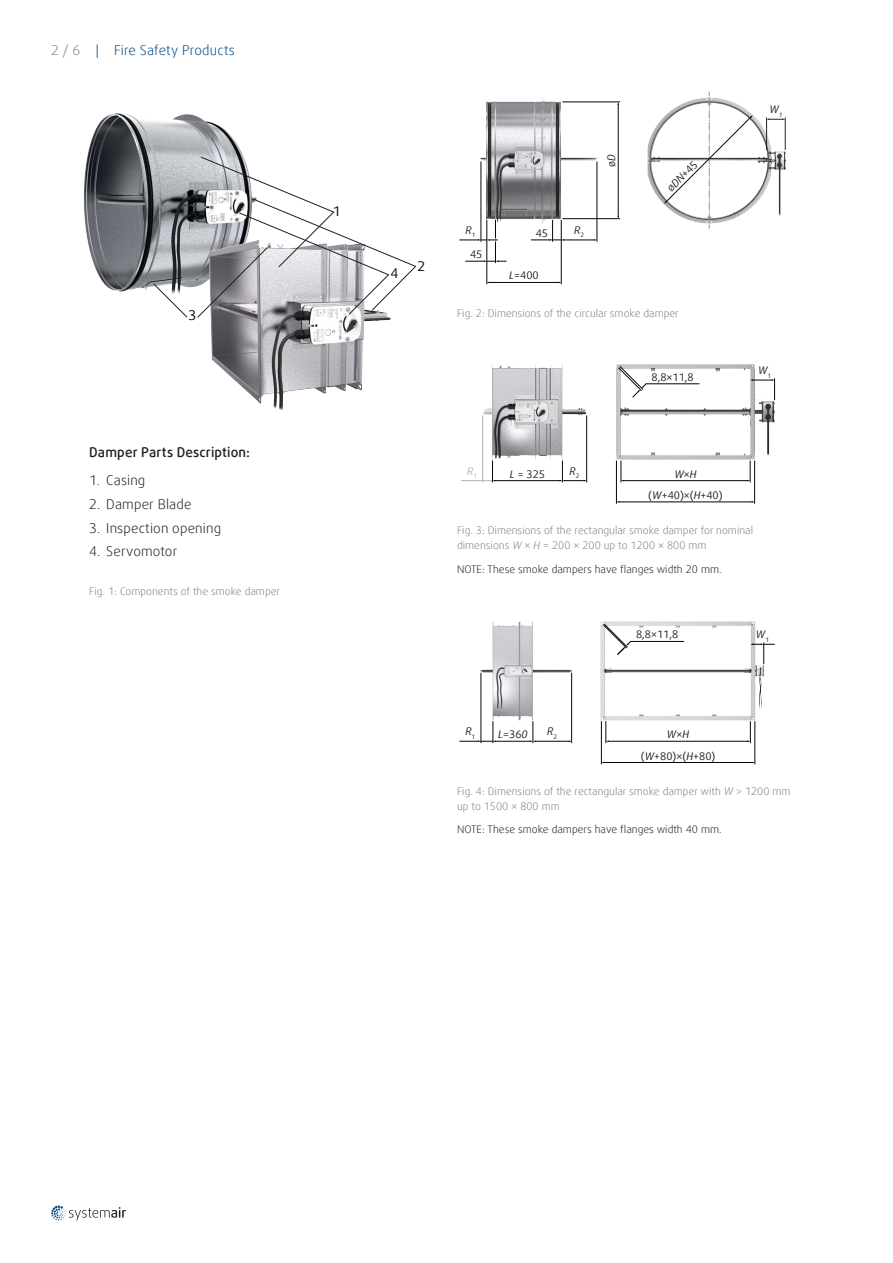
<style>
.page{position:relative;width:893px;height:1263px;background:#fff}
.page>*{position:absolute;margin:0;border:0;box-sizing:border-box;transform-origin:0 0}
.t1{font:300 13.5px "Daxline Offc Pro";letter-spacing:.01em;color:#231f20}
.COPY_label{font:500 13.5px "Daxline Offc Pro";letter-spacing:.015em;color:#231f20}
.t2{font:300 13.5px "Daxline Offc Pro";letter-spacing:.015em;color:#004b87}
.t3{font:13.35px "Daxline Offc Pro";color:#050504}
.t4{font:300 10.5px/15px "Daxline Offc Pro";color:#808285}
.NOTES____black_pic__caption{font:300 10.5px "Daxline Offc Pro";color:#231f20}
.t5{font:10.5px/21.3px "Daxline Offc Pro";color:#231f20;text-align:center}
.t6{font:italic 10.5px "Daxline Offc Pro";color:#231f20}
.t7{font:italic 10.5px "Daxline Offc Pro";color:#b2b3b7}
.s1{color:#808285}
.s2{font-style:italic}
</style>
<div class="page">
<svg style="left:51px;top:1205px;width:75px;height:15px"></svg>
<img style="left:83px;top:113px;width:160px;height:179px">
<img style="left:210px;top:318px;width:181px;height:92px">
<svg style="left:153px;top:283px;width:35px;height:35px"></svg>
<svg style="left:197px;top:156px;width:219px;height:162px"></svg>
<img style="left:600px;top:621px;width:164px;height:101px">
<img style="left:480px;top:622px;width:92px;height:98px">
<hr style="left:495px;top:741px;width:36px;height:1px;background:#050605">
<hr style="left:535px;top:741px;width:34px;height:1px;background:#050605">
<hr style="left:608px;top:741px;width:140px;height:1px;background:#050605">
<hr style="left:604px;top:762px;width:148px;height:1px;background:#050605">
<hr style="left:481px;top:673px;width:1px;height:70px;background:#050605">
<svg style="left:530px;top:721px;width:6px;height:22px"></svg>
<hr style="left:571px;top:673px;width:1px;height:70px;background:#050605">
<svg style="left:606px;top:721px;width:3px;height:22px"></svg>
<svg style="left:747px;top:721px;width:4px;height:22px"></svg>
<hr style="left:601px;top:721px;width:1px;height:43px;background:#050605">
<hr style="left:755px;top:721px;width:1px;height:43px;background:#050605">
<hr style="left:631px;top:641px;width:53px;height:1px;background:#050605">
<svg style="left:603px;top:624px;width:28px;height:31px"></svg>
<svg style="left:750px;top:643px;width:24px;height:21px"></svg>
<svg style="left:460px;top:721px;width:36px;height:22px"></svg>
<img style="left:647px;top:115px;width:139px;height:101px">
<img style="left:480px;top:97px;width:118px;height:129px">
<hr style="left:489px;top:282px;width:70px;height:1px;background:#050605">
<hr style="left:564px;top:240px;width:31px;height:1px;background:#050605">
<hr style="left:618px;top:104px;width:1px;height:112px;background:#050605">
<hr style="left:597px;top:162px;width:1px;height:79px;background:#050605">
<hr style="left:561px;top:220px;width:1px;height:64px;background:#050605">
<hr style="left:487px;top:220px;width:1px;height:64px;background:#050605">
<hr style="left:563px;top:218px;width:57px;height:1px;background:#050605">
<hr style="left:563px;top:102px;width:57px;height:1px;background:#050605">
<svg style="left:531px;top:220px;width:33px;height:21px"></svg>
<svg style="left:664px;top:92px;width:89px;height:136px"></svg>
<hr style="left:785px;top:118px;width:1px;height:32px;background:#231f20">
<hr style="left:766px;top:118px;width:1px;height:32px;background:#231f20">
<svg style="left:767px;top:118px;width:18px;height:2px"></svg>
<hr style="left:481px;top:162px;width:1px;height:79px;background:#050605">
<svg style="left:460px;top:220px;width:46px;height:43px"></svg>
<img style="left:482px;top:408px;width:9px;height:13px">
<img style="left:616px;top:364px;width:160px;height:97px">
<img style="left:491px;top:364px;width:97px;height:97px">
<hr style="left:482px;top:416px;width:1px;height:66px;background:#b2b3b7">
<hr style="left:495px;top:480px;width:65px;height:1px;background:#050605">
<svg style="left:461px;top:461px;width:34px;height:21px"></svg>
<hr style="left:586px;top:416px;width:1px;height:66px;background:#050605">
<svg style="left:560px;top:461px;width:27px;height:21px"></svg>
<hr style="left:623px;top:480px;width:125px;height:1px;background:#050605">
<hr style="left:619px;top:502px;width:133px;height:1px;background:#050605">
<svg style="left:621px;top:461px;width:3px;height:21px"></svg>
<svg style="left:747px;top:461px;width:4px;height:21px"></svg>
<hr style="left:616px;top:461px;width:1px;height:42px;background:#050605">
<hr style="left:754px;top:461px;width:1px;height:42px;background:#050605">
<svg style="left:750px;top:379px;width:25px;height:21px"></svg>
<svg style="left:618px;top:366px;width:29px;height:32px"></svg>
<hr style="left:646px;top:383px;width:53px;height:1px;background:#050605">
<p class="t2" style="left:51px;top:41px;width:185px"><span class="s1">2 / 6</span> | Fire Safety Products</p>
<p class="t3" style="left:188px;top:307px;width:9px">3</p>
<p class="COPY_label" style="left:89px;top:443px;width:162px">Damper Parts Description:</p>
<p class="t1" style="left:89px;top:471px;width:58px">1. Casing</p>
<p class="t1" style="left:89px;top:495px;width:104px">2. Damper Blade</p>
<p class="t1" style="left:89px;top:519px;width:133px">3. Inspection opening</p>
<p class="t1" style="left:89px;top:543px;width:90px">4. Servomotor</p>
<p class="t4" style="left:89px;top:584px;width:192px">Fig. 1: Components of the smoke damper</p>
<p class="t3" style="left:333px;top:202px;width:9px">1</p>
<p class="t3" style="left:391px;top:264px;width:9px">4</p>
<p class="t3" style="left:417px;top:257px;width:9px">2</p>
<p class="t6" style="left:465px;top:223px;width:11px">R<sub>1</sub></p>
<p class="t5" style="left:536px;top:223px;width:14px">45</p>
<p class="t5" style="left:470px;top:244px;width:14px">45</p>
<p class="t5" style="left:509px;top:265px;width:31px"><span class="s2">L</span>=400</p>
<p class="t5" style="left:601px;top:167px;width:14px;rotate:-90deg">ø<span class="s2">D</span></p>
<p class="t6" style="left:574px;top:223px;width:11px">R<sub>2</sub></p>
<p class="t5" style="left:661px;top:182px;width:40px;rotate:-45deg">ø<span class="s2">DN</span>+45</p>
<p class="t4" style="left:457px;top:305px;width:223px">Fig. 2: Dimensions of the circular smoke damper</p>
<p class="t5" style="left:652px;top:366px;width:44px">8,8×11,8</p>
<p class="t6" style="left:769px;top:103px;width:15px">W<sub>1</sub></p>
<p class="t6" style="left:758px;top:363px;width:15px">W<sub>1</sub></p>
<p class="t7" style="left:467px;top:464px;width:11px">R<sub>1</sub></p>
<p class="t5" style="left:510px;top:463px;width:37px"><span class="s2">L</span> = 325</p>
<p class="t6" style="left:570px;top:464px;width:11px">R<sub>2</sub></p>
<p class="t5" style="left:648px;top:463px;width:76px"><span class="s2">W</span>×<span class="s2">H </span>(<span class="s2">W</span>+40)×(<span class="s2">H</span>+40)</p>
<p class="t4" style="left:457px;top:523px;width:297px">Fig. 3: Dimensions of the rectangular smoke damper for nominal dimensions <span class="s2">W</span> × <span class="s2">H</span> = 200 × 200 up to 1200 × 800 mm</p>
<p class="NOTES____black_pic__caption" style="left:457px;top:562px;width:266px">NOTE: These smoke dampers have flanges width 20 mm.</p>
<p class="t5" style="left:636px;top:624px;width:44px">8,8×11,8</p>
<p class="t6" style="left:756px;top:627px;width:15px">W<sub>1</sub></p>
<p class="t6" style="left:465px;top:724px;width:11px">R<sub>1</sub></p>
<p class="t5" style="left:498px;top:724px;width:31px"><span class="s2">L</span>=36<span class="s2">0</span></p>
<p class="t6" style="left:547px;top:724px;width:11px">R<sub>2</sub></p>
<p class="t5" style="left:641px;top:724px;width:76px"><span class="s2">W</span>×<span class="s2">H </span>(<span class="s2">W</span>+80)×(<span class="s2">H</span>+80)</p>
<p class="t4" style="left:457px;top:784px;width:335px">Fig. 4: Dimensions of the rectangular smoke damper with <span class="s2">W</span> &gt; 1200 mm up to 1500 × 800 mm</p>
<p class="NOTES____black_pic__caption" style="left:457px;top:823px;width:266px">NOTE: These smoke dampers have flanges width 40 mm.</p>
</div>
